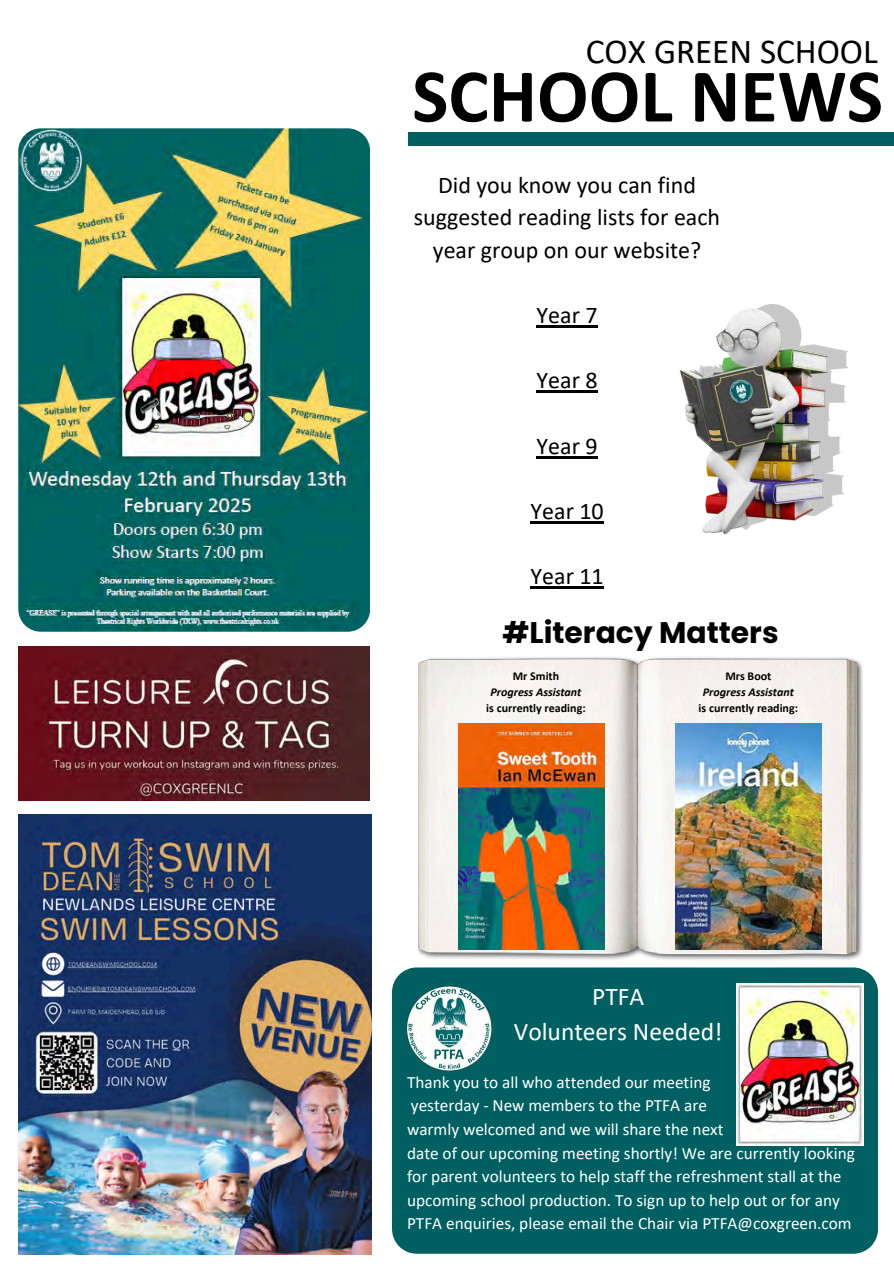
<style>
.page{position:relative;width:894px;height:1264px;background:#fff}
.page>*{position:absolute;margin:0;border:0;box-sizing:border-box;transform-origin:0 0}
.t1{font:700 76.5px "Calibri";color:#000}
.t2{font:35.1px "Calibri";color:#000}
.t3{font:700 29.85px "Poppins";color:#000}
.t4{font:25.5px/34.8px "Calibri";color:#fff;text-align:center}
.t5{font:24px/32.7px "Calibri";color:#000;text-align:center}
.t6{font:17.25px/23.7px "Calibri";color:#fff}
.t7{font:700 12px "Calibri";color:#000}
.t8{font:italic 700 12px "Calibri";color:#000}
</style>
<div class="page">
<div style="left:392px;top:967px;width:485px;height:286px;background:#005f61"></div>
<img style="left:418px;top:657px;width:444px;height:303px">
<div style="left:408px;top:132px;width:485px;height:14px;background:#005f61"></div>
<img style="left:404px;top:983px;width:90px;height:90px">
<img style="left:18px;top:647px;width:351px;height:153px">
<img style="left:18px;top:814px;width:354px;height:440px">
<img style="left:18px;top:128px;width:351px;height:503px;border-radius:22px">
<img style="left:735px;top:983px;width:128px;height:162px">
<img style="left:458px;top:723px;width:146px;height:226px">
<img style="left:675px;top:723px;width:146px;height:226px">
<img style="left:679px;top:305px;width:167px;height:230px">
<hr style="left:536px;top:325px;width:61px;height:2px;background:#000">
<hr style="left:536px;top:390px;width:61px;height:3px;background:#000">
<hr style="left:536px;top:456px;width:61px;height:2px;background:#000">
<hr style="left:530px;top:521px;width:73px;height:2px;background:#000">
<hr style="left:530px;top:586px;width:73px;height:2px;background:#000">
<h2 class="t2" style="left:585px;top:37px;width:293px">COX GREEN SCHOOL</h2>
<h1 class="t1" style="left:412px;top:64px;width:472px">SCHOOL NEWS</h1>
<p class="t5" style="left:414px;top:170px;width:308px">Did you know you can find suggested reading lists for each year group on our website?</p>
<p class="t5" style="left:536px;top:301px;width:63px">Year 7</p>
<p class="t5" style="left:536px;top:366px;width:63px">Year 8</p>
<p class="t5" style="left:536px;top:431px;width:63px">Year 9</p>
<p class="t5" style="left:530px;top:496px;width:75px">Year 10</p>
<p class="t5" style="left:530px;top:562px;width:75px">Year 11</p>
<p class="t3" style="left:502px;top:612px;width:277px">#Literacy Matters</p>
<h4 class="t7" style="left:512px;top:670px;width:48px">Mr Smith</h4>
<h4 class="t8" style="left:490px;top:686px;width:92px">Progress Assistant</h4>
<h4 class="t7" style="left:486px;top:702px;width:101px">is currently reading:</h4>
<h4 class="t7" style="left:725px;top:670px;width:47px">Mrs Boot</h4>
<p class="t8" style="left:702px;top:686px;width:92px">Progress Assistant</p>
<h3 class="t7" style="left:698px;top:702px;width:101px">is currently reading:</h3>
<h4 class="t4" style="left:513px;top:980px;width:210px">PTFA<br>Volunteers Needed!</h4>
<h4 class="t6" style="left:407px;top:1071px;width:449px">Thank you to all who attended our meeting<br>yesterday - New members to the PTFA are<br>warmly welcomed and we will share the next<br>date of our upcoming meeting shortly! We are currently looking for parent volunteers to help staff the refreshment stall at the upcoming school production. To sign up to help out or for any PTFA enquiries, please email the Chair via PTFA@coxgreen.com</h4>
</div>
